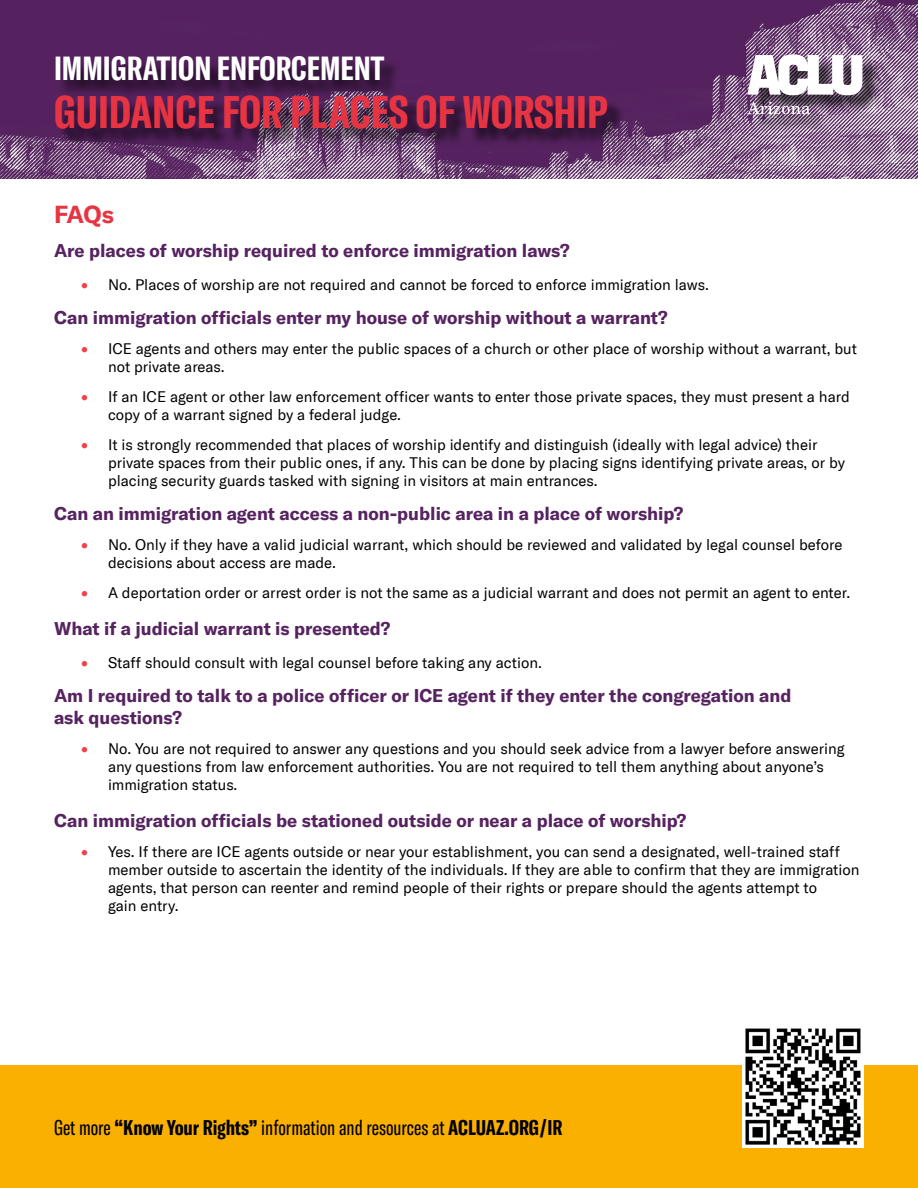
<style>
.page{position:relative;width:918px;height:1188px;background:#fff}
.page>*{position:absolute;margin:0;border:0;box-sizing:border-box;transform-origin:0 0}
.t1{font:700 extra-condensed 45px "GT America";color:#e73443}
.t2{font:700 extra-condensed 33px "GT America";color:#fff}
.t3{font:700 24px "GT America";color:#e73443}
.t4{font:extra-condensed 21px "GT America";color:#000}
.t5{font:700 18px/21.6px "GT America";color:#562360}
.t6{font:15px/18px "GT America";color:#000}
.s1{color:#ef404e}
.s2{font-weight:700}
</style>
<div class="page">
<div style="left:0;top:1066px;width:918px;height:122px;background:#f9b000"></div>
<img style="left:742px;top:1028px;width:122px;height:119px">
<img style="left:0;top:0;width:918px;height:179px">
<div style="left:750px;top:57px;width:131px;height:76px;background:#000;opacity:.65"></div>
<svg style="left:747px;top:102px;width:63px;height:12px"></svg>
<svg style="left:747px;top:54px;width:115px;height:41px"></svg>
<div style="left:58px;top:59px;width:568px;height:88px;background:#000;opacity:.65"></div>
<h2 class="t2" style="left:54px;top:49px;width:332px">IMMIGRATION ENFORCEMENT</h2>
<h1 class="t1" style="left:54px;top:85px;width:555px">GUIDANCE FOR PLACES OF WORSHIP</h1>
<h3 class="t3" style="left:54px;top:200px;width:61px">FAQs</h3>
<p class="t5" style="left:54px;top:239px;width:517px">Are places of worship required to enforce immigration laws?</p>
<p class="t6" style="left:81px;top:276px;width:630px"><span class="s1">•</span> No. Places of worship are not required and cannot be forced to enforce immigration laws.</p>
<p class="t5" style="left:54px;top:307px;width:615px">Can immigration officials enter my house of worship without a warrant?</p>
<p class="t6" style="left:108px;top:340px;width:751px;text-indent:-27px"><span class="s1">•</span> ICE agents and others may enter the public spaces of a church or other place of worship without a warrant, but not private areas.</p>
<p class="t6" style="left:108px;top:388px;width:743px;text-indent:-27px"><span class="s1">•</span> If an ICE agent or other law enforcement officer wants to enter those private spaces, they must present a hard copy of a warrant signed by a federal judge.</p>
<p class="t6" style="left:108px;top:436px;width:739px;text-indent:-27px"><span class="s1">•</span> It is strongly recommended that places of worship identify and distinguish (ideally with legal advice) their private spaces from their public ones, if any. This can be done by placing signs identifying private areas, or by placing security guards tasked with signing in visitors at main entrances.</p>
<p class="t5" style="left:54px;top:502px;width:631px">Can an immigration agent access a non-public area in a place of worship?</p>
<p class="t6" style="left:108px;top:535px;width:736px;text-indent:-27px"><span class="s1">•</span> No. Only if they have a valid judicial warrant, which should be reviewed and validated by legal counsel before decisions about access are made.</p>
<p class="t6" style="left:81px;top:583px;width:771px"><span class="s1">•</span> A deportation order or arrest order is not the same as a judicial warrant and does not permit an agent to enter.</p>
<p class="t5" style="left:54px;top:617px;width:338px">What if a judicial warrant is presented?</p>
<p class="t6" style="left:81px;top:654px;width:462px"><span class="s1">•</span> Staff should consult with legal counsel before taking any action.</p>
<p class="t5" style="left:54px;top:685px;width:739px">Am I required to talk to a police officer or ICE agent if they enter the congregation and ask questions?</p>
<p class="t6" style="left:108px;top:739px;width:738px;text-indent:-27px"><span class="s1">•</span> No. You are not required to answer any questions and you should seek advice from a lawyer before answering any questions from law enforcement authorities. You are not required to tell them anything about anyone’s immigration status.</p>
<p class="t5" style="left:54px;top:809px;width:634px">Can immigration officials be stationed outside or near a place of worship?</p>
<p class="t6" style="left:108px;top:843px;width:753px;text-indent:-27px"><span class="s1">•</span> Yes. If there are ICE agents outside or near your establishment, you can send a designated, well-trained staff member outside to ascertain the identity of the individuals. If they are able to confirm that they are immigration agents, that person can reenter and remind people of their rights or prepare should the agents attempt to<br>gain entry.</p>
<h3 class="t4" style="left:54px;top:1116px;width:510px">Get more <span class="s2">“Know Your Rights”</span> information and resources at <span class="s2">ACLUAZ.ORG/IR</span></h3>
</div>
